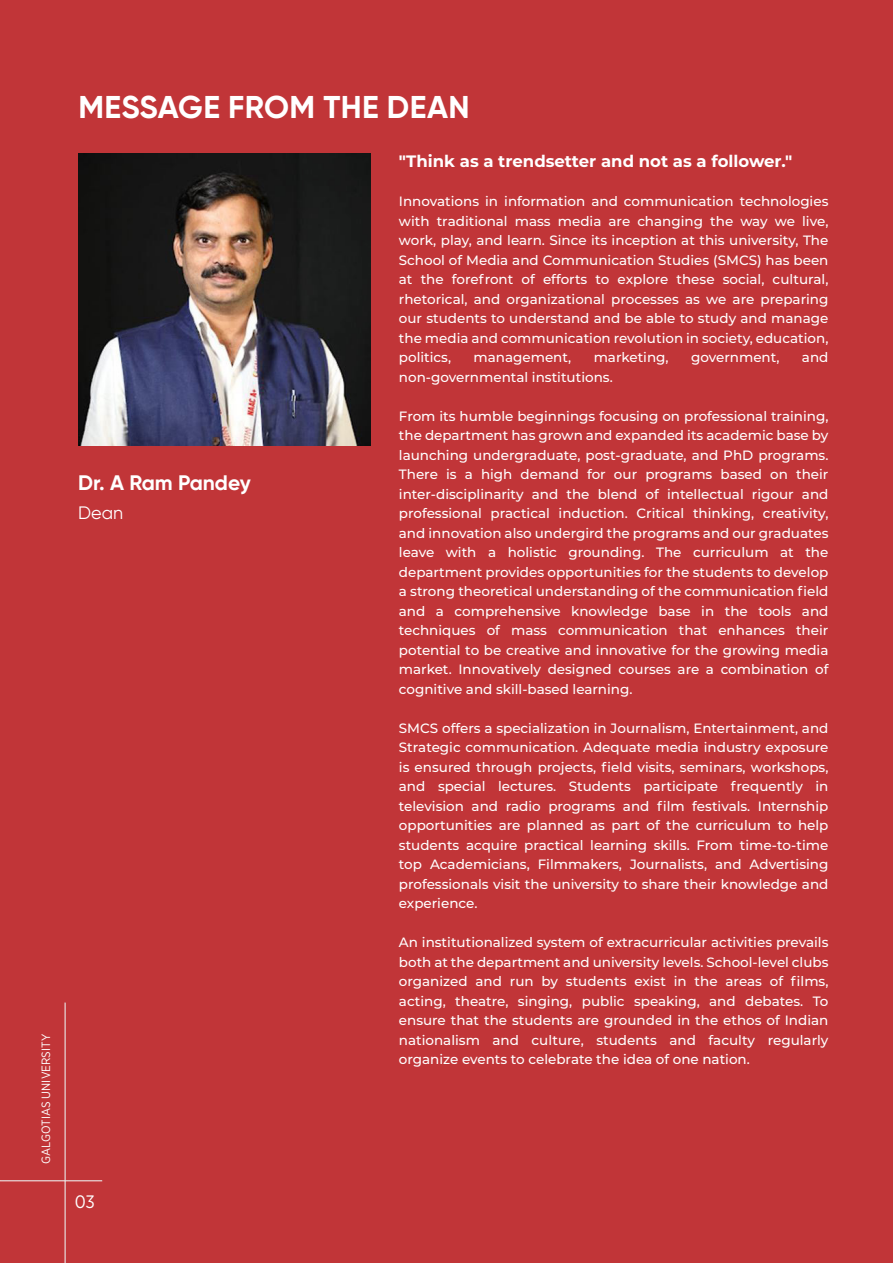
<style>
.page{position:relative;width:893px;height:1263px;background:#c13538}
.page>*{position:absolute;margin:0;border:0;box-sizing:border-box;transform-origin:0 0}
.t1{font:700 31.5px "Gilroy";letter-spacing:.01em;color:#fff}
.t2{font:700 21px "Gilroy";color:#fff}
.t3{font:18px "Gilroy";color:#fff}
.t4{font:18px "Gotham Narrow";color:#fff}
.t5{font:700 16.5px "Montserrat";color:#fff}
.t6{font:500 13.5px/19.5px "Montserrat";color:#fff;text-align:justify}
.t7{font:12px "Gotham Narrow";color:#fff}
</style>
<div class="page">
<hr style="left:65px;top:1002px;width:1px;height:261px;background:#fff">
<hr style="left:0;top:1180px;width:102px;height:1px;background:#fff">
<img style="left:78px;top:153px;width:292px;height:292px">
<p class="t7" style="left:38px;top:1164px;width:131px;rotate:-90deg">GALGOTIAS UNIVERSITY</p>
<h1 class="t1" style="left:78px;top:87px;width:393px">MESSAGE FROM THE DEAN</h1>
<h2 class="t2" style="left:78px;top:469px;width:174px">Dr. A Ram Pandey</h2>
<h3 class="t3" style="left:78px;top:502px;width:46px">Dean</h3>
<h3 class="t4" style="left:75px;top:1191px;width:22px">03</h3>
<p class="t5" style="left:399px;top:150px;width:395px">"Think as a trendsetter and not as a follower."</p>
<p class="t6" style="left:399px;top:191px;width:431px">Innovations in information and communication technologies with traditional mass media are changing the way we live, work, play, and learn. Since its inception at this university, The School of Media and Communication Studies (SMCS) has been at the forefront of efforts to explore these social, cultural, rhetorical, and organizational processes as we are preparing our students to understand and be able to study and manage the media and communication revolution in society, education, politics,</p>
<p class="t6" style="left:473px;top:347px;width:99px">management,</p>
<p class="t6" style="left:594px;top:347px;width:77px">marketing,</p>
<p class="t6" style="left:691px;top:347px;width:90px">government,</p>
<p class="t6" style="left:802px;top:347px;width:28px">and</p>
<p class="t6" style="left:399px;top:367px;width:215px">non-governmental institutions.</p>
<p class="t6" style="left:399px;top:406px;width:431px">From its humble beginnings focusing on professional training, the department has grown and expanded its academic base by launching undergraduate, post-graduate, and PhD programs.<br>There is a high demand for our programs based on their inter-disciplinarity and the blend of intellectual rigour and professional practical induction. Critical thinking, creativity, and innovation also undergird the programs and our graduates leave with a holistic grounding. The curriculum at the department provides opportunities for the students to develop a strong theoretical understanding of the communication field and a comprehensive knowledge base in the tools and techniques of mass communication that enhances their potential to be creative and innovative for the growing media market. Innovatively designed courses are a combination of cognitive and skill-based learning.</p>
<p class="t6" style="left:399px;top:718px;width:431px">SMCS offers a specialization in Journalism, Entertainment, and Strategic communication. Adequate media industry exposure is ensured through projects, field visits, seminars, workshops, and special lectures. Students participate frequently in television and radio programs and film festivals. Internship opportunities are planned as part of the curriculum to help students acquire practical learning skills. From time-to-time top Academicians, Filmmakers, Journalists, and Advertising professionals visit the university to share their knowledge and experience.</p>
<p class="t6" style="left:399px;top:932px;width:431px">An institutionalized system of extracurricular activities prevails both at the department and university levels. School-level clubs organized and run by students exist in the areas of films, acting, theatre, singing, public speaking, and debates. To ensure that the students are grounded in the ethos of Indian nationalism and culture, students and faculty regularly organize events to celebrate the idea of one nation.</p>
</div>
